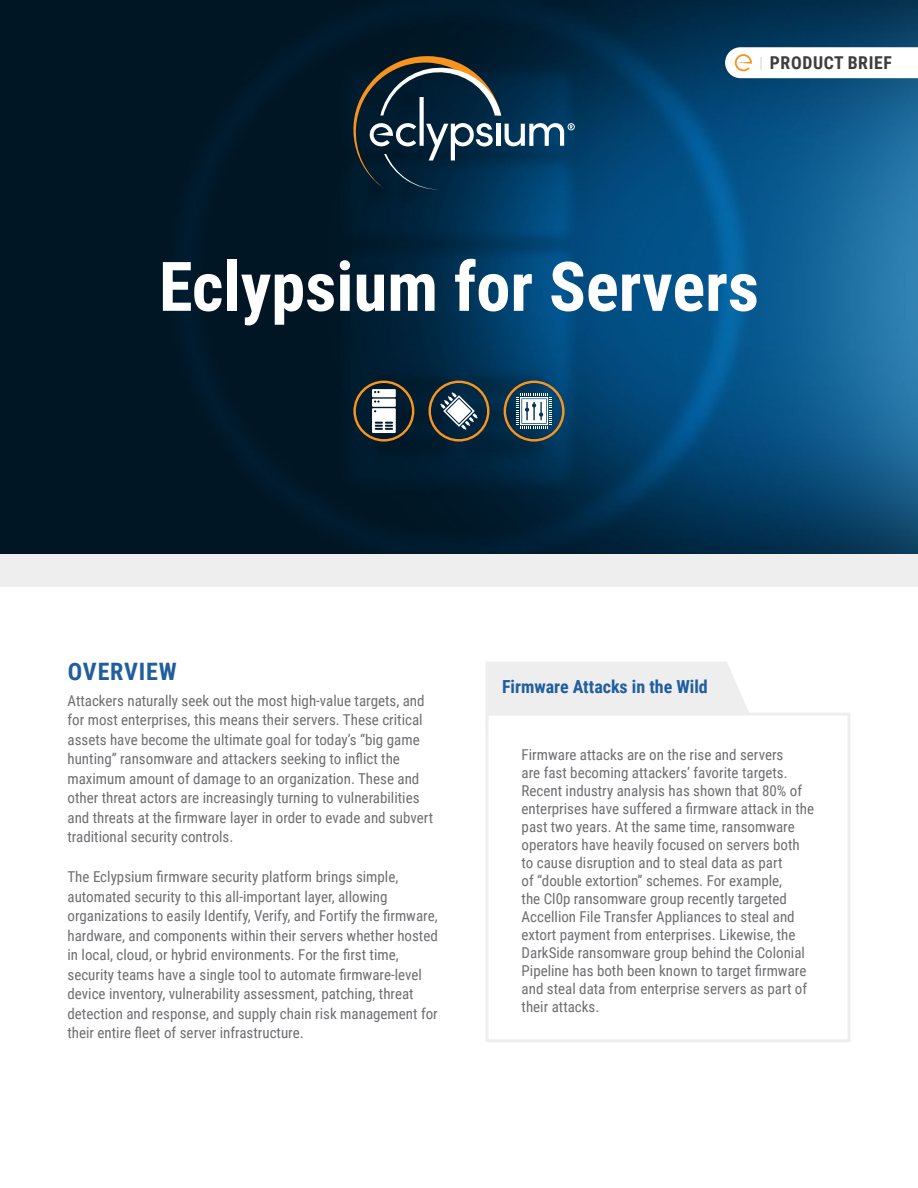
<style>
.page{position:relative;width:918px;height:1188px;background:#fff}
.page>*{position:absolute;margin:0;border:0;box-sizing:border-box;transform-origin:0 0}
.t1{font:700 68.55px "Roboto Condensed";color:#fff}
.t2{font:700 24px "Roboto Condensed";letter-spacing:.035em;color:#215e9e}
.t3{font:700 18px "Roboto Condensed";color:#215e9e}
.t4{font:700 17.7px "Roboto Condensed";letter-spacing:.035em;color:#3d3c3e}
.t5{font:15px/19.5px "Roboto Condensed";color:#6d6e71}
</style>
<div class="page">
<img style="left:0;top:0;width:918px;height:554px">
<div style="left:486px;top:662px;width:263px;height:51px;background:#eee"></div>
<div style="left:486px;top:713px;width:365px;height:329px;border:3px solid #eee"></div>
<div style="left:0;top:554px;width:918px;height:33px;background:#eee"></div>
<svg style="left:353px;top:56px;width:222px;height:134px;background:#214054"></svg>
<svg style="left:429px;top:381px;width:60px;height:61px;background:#425054"></svg>
<svg style="left:353px;top:381px;width:61px;height:61px"></svg>
<svg style="left:504px;top:381px;width:61px;height:61px"></svg>
<svg style="left:725px;top:47px;width:193px;height:31px"></svg>
<p class="t4" style="left:770px;top:56px;width:124px">PRODUCT BRIEF</p>
<h1 class="t1" style="left:159px;top:259px;width:602px">Eclypsium for Servers</h1>
<h2 class="t2" style="left:68px;top:661px;width:110px">OVERVIEW</h2>
<p class="t5" style="left:68px;top:692px;width:367px">Attackers naturally seek out the most high-value targets, and for most enterprises, this means their servers. These critical assets have become the ultimate goal for today’s “big game hunting” ransomware and attackers seeking to inflict the maximum amount of damage to an organization. These and other threat actors are increasingly turning to vulnerabilities and threats at the firmware layer in order to evade and subvert traditional security controls.</p>
<p class="t5" style="left:68px;top:866px;width:372px">The Eclypsium firmware security platform brings simple, automated security to this all-important layer, allowing organizations to easily Identify, Verify, and Fortify the firmware, hardware, and components within their servers whether hosted in local, cloud, or hybrid environments. For the first time, security teams have a single tool to automate firmware-level device inventory, vulnerability assessment, patching, threat detection and response, and supply chain risk management for their entire fleet of server infrastructure.</p>
<p class="t3" style="left:502px;top:680px;width:207px">Firmware Attacks in the Wild</p>
<p class="t5" style="left:522px;top:747px;width:294px;line-height:18px">Firmware attacks are on the rise and servers<br>are fast becoming attackers’ favorite targets.<br>Recent industry analysis has shown that 80% of enterprises have suffered a firmware attack in the past two years. At the same time, ransomware operators have heavily focused on servers both to cause disruption and to steal data as part<br>of “double extortion” schemes. For example,<br>the Cl0p ransomware group recently targeted Accellion File Transfer Appliances to steal and extort payment from enterprises. Likewise, the DarkSide ransomware group behind the Colonial Pipeline has both been known to target firmware and steal data from enterprise servers as part of their attacks.</p>
</div>
